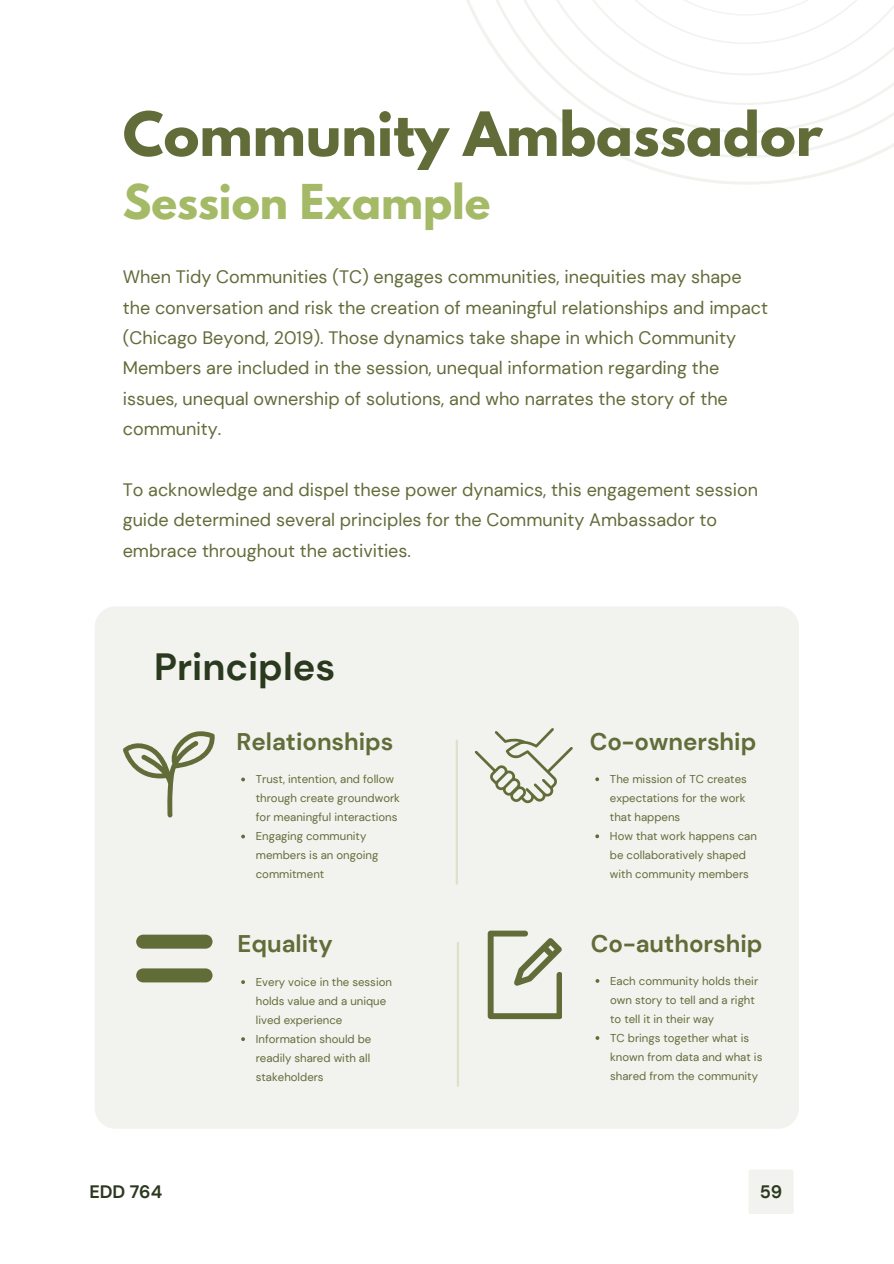
<style>
.page{position:relative;width:894px;height:1264px;background:#fff}
.page>*{position:absolute;margin:0;border:0;box-sizing:border-box;transform-origin:0 0}
.t1{font:700 54px "League Spartan";color:#616c39}
.t2{font:700 42.45px "League Spartan";color:#a5ba67}
.t3{font:700 37.95px "DM Sans";color:#2b391f}
.t4{font:700 24px "DM Sans";color:#616c39}
.t5{font:18px/30.3px "DM Sans";color:#616c39}
.t6{font:700 18px "DM Sans";color:#2b391f}
.t7{font:11.4px/19px "DM Sans";color:#616c39}
</style>
<div class="page">
<div style="left:95px;top:606px;width:703px;height:522px;background:#f2f3ee;border-radius:21px"></div>
<hr style="left:456px;top:942px;width:3px;height:143px;background:#dde1c9">
<svg style="left:466px;top:0;width:404px;height:185px"></svg>
<svg style="left:468px;top:0;width:425px;height:158px"></svg>
<hr style="left:455px;top:740px;width:3px;height:143px;background:#dde1c9">
<svg style="left:123px;top:731px;width:92px;height:86px"></svg>
<svg style="left:136px;top:934px;width:76px;height:14px"></svg>
<svg style="left:136px;top:968px;width:76px;height:14px"></svg>
<svg style="left:487px;top:930px;width:74px;height:89px"></svg>
<svg style="left:474px;top:728px;width:98px;height:75px"></svg>
<svg style="left:241px;top:980px;width:4px;height:3px"></svg>
<svg style="left:241px;top:1037px;width:4px;height:4px"></svg>
<svg style="left:241px;top:777px;width:4px;height:4px"></svg>
<svg style="left:241px;top:834px;width:4px;height:4px"></svg>
<svg style="left:595px;top:777px;width:4px;height:4px"></svg>
<svg style="left:595px;top:834px;width:4px;height:4px"></svg>
<div style="left:748px;top:1169px;width:45px;height:45px;background:#f2f3ee;border-radius:2px"></div>
<p class="t1" style="left:123px;top:107px;width:701px">Community Ambassador</p>
<p class="t2" style="left:123px;top:181px;width:369px">Session Example</p>
<h6 class="t5" style="left:123px;top:262px;width:646px">When Tidy Communities (TC) engages communities, inequities may shape the conversation and risk the creation of meaningful relationships and impact (Chicago Beyond, 2019). Those dynamics take shape in which Community Members are included in the session, unequal information regarding the issues, unequal ownership of solutions, and who narrates the story of the community.</h6>
<h3 class="t5" style="left:123px;top:474px;width:636px">To acknowledge and dispel these power dynamics, this engagement session guide determined several principles for the Community Ambassador to embrace throughout the activities.</h3>
<p class="t3" style="left:154px;top:642px;width:183px">Principles</p>
<h4 class="t4" style="left:236px;top:726px;width:159px">Relationships</h4>
<p class="t4" style="left:589px;top:726px;width:168px">Co-ownership</p>
<p class="t7" style="left:609px;top:769px;width:138px">The mission of TC creates expectations for the work that happens</p>
<h4 class="t7" style="left:609px;top:826px;width:148px">How that work happens can be collaboratively shaped with community members</h4>
<h2 class="t7" style="left:256px;top:770px;width:146px">Trust, intention, and follow through create groundwork for meaningful interactions</h2>
<h6 class="t7" style="left:256px;top:827px;width:124px">Engaging community members is an ongoing commitment</h6>
<p class="t6" style="left:89px;top:1179px;width:74px">EDD 764</p>
<p class="t4" style="left:237px;top:928px;width:97px">Equality</p>
<h4 class="t4" style="left:590px;top:928px;width:173px">Co-authorship</h4>
<p class="t7" style="left:610px;top:971px;width:149px">Each community holds their own story to tell and a right to tell it in their way</p>
<p class="t7" style="left:610px;top:1028px;width:154px">TC brings together what is known from data and what is shared from the community</p>
<p class="t7" style="left:256px;top:972px;width:138px">Every voice in the session holds value and a unique lived experience</p>
<h1 class="t7" style="left:256px;top:1029px;width:117px;text-align:justify">Information should be readily shared with all stakeholders</h1>
<h4 class="t6" style="left:759px;top:1179px;width:24px">59</h4>
</div>
